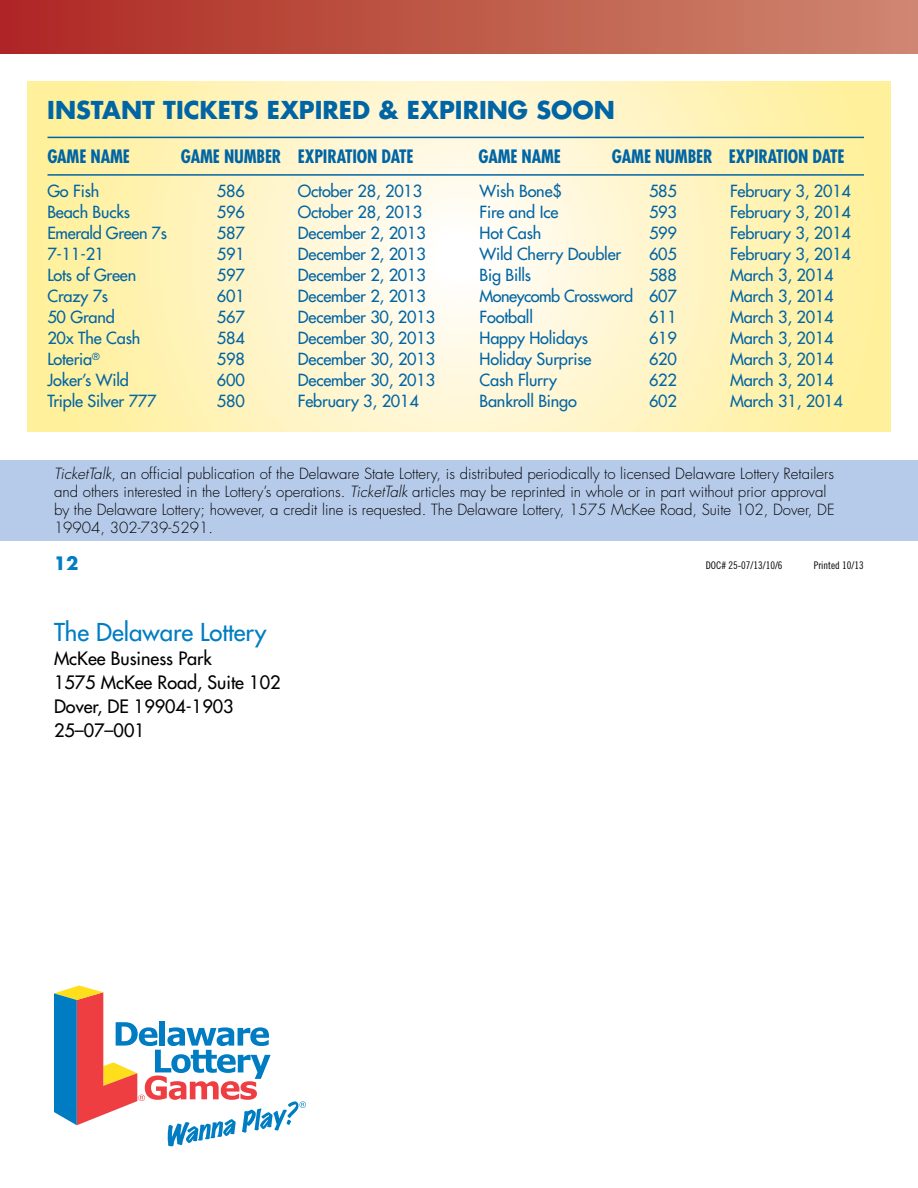
<style>
.page{position:relative;width:918px;height:1188px;background:#fff}
.page>*{position:absolute;margin:0;border:0;box-sizing:border-box;transform-origin:0 0}
.t1{font:700 24px "Futura Std";color:#0065a4}
.t2{font:500 24px "Futura Std";color:#007dc3}
.t3{font:500 18px/24px "Futura Std";color:#000}
.t4{font:700 condensed 18px "Futura Std";letter-spacing:-.01em;color:#0065a4}
.t5{font:700 18px "Futura Std";color:#007dc3}
.t6{font:500 16.35px "Futura Std";letter-spacing:-.01em;color:#0065a4}
.t7{font:500 16.35px "Futura Std";letter-spacing:-.03em;color:#0065a4}
.t8{font:300 15px/18px "Futura Std";color:#000}
.t9{font:10.5px "Trade Gothic LT Std Cn 18";color:#000}
.s1{font-style:italic}
</style>
<div class="page">
<svg style="left:27px;top:81px;width:864px;height:351px;background:#fef4c2"></svg>
<div style="left:0;top:460px;width:918px;height:81px;background:#b6cbea"></div>
<svg style="left:54px;top:986px;width:252px;height:160px"></svg>
<div style="left:0;top:0;width:918px;height:54px;background:linear-gradient(to right,#ae2822,#ce8970)"></div>
<hr style="left:48px;top:174px;width:816px;height:2px;background:#0065a4">
<hr style="left:48px;top:137px;width:816px;height:1px;background:#0065a4">
<h1 class="t1" style="left:47px;top:94px;width:61px">INSTANT</h1>
<h1 class="t1" style="left:163px;top:94px;width:453px">TICKETS EXPIRED &amp; EXPIRING SOON</h1>
<p class="t4" style="left:47px;top:145px;width:116px">GAME NAME G</p>
<p class="t4" style="left:191px;top:145px;width:224px">AME NUMBEREXPIRATION DATE</p>
<p class="t4" style="left:478px;top:145px;width:116px">GAME NAME G</p>
<p class="t4" style="left:622px;top:145px;width:224px">AME NUMBEREXPIRATION DATE</p>
<p class="t6" style="left:47px;top:181px;width:53px">Go Fish</p>
<p class="t6" style="left:217px;top:181px;width:29px">586</p>
<p class="t6" style="left:298px;top:181px;width:126px">October 28, 2013</p>
<p class="t6" style="left:47px;top:202px;width:84px">Beach Bucks</p>
<p class="t6" style="left:217px;top:202px;width:29px">596</p>
<p class="t6" style="left:298px;top:202px;width:126px">October 28, 2013</p>
<p class="t6" style="left:47px;top:223px;width:121px">Emerald Green 7s</p>
<p class="t6" style="left:217px;top:223px;width:29px">587</p>
<p class="t6" style="left:298px;top:223px;width:130px">December 2, 2013</p>
<p class="t6" style="left:47px;top:244px;width:58px">7-11-21</p>
<p class="t6" style="left:217px;top:244px;width:29px">591</p>
<p class="t6" style="left:298px;top:244px;width:130px">December 2, 2013</p>
<p class="t6" style="left:47px;top:265px;width:90px">Lots of Green</p>
<p class="t6" style="left:217px;top:265px;width:29px">597</p>
<p class="t6" style="left:298px;top:265px;width:130px">December 2, 2013</p>
<p class="t6" style="left:47px;top:286px;width:62px">Crazy 7s</p>
<p class="t6" style="left:217px;top:286px;width:29px">601</p>
<p class="t6" style="left:298px;top:286px;width:130px">December 2, 2013</p>
<p class="t6" style="left:47px;top:307px;width:69px">50 Grand</p>
<p class="t6" style="left:217px;top:307px;width:29px">567</p>
<p class="t6" style="left:298px;top:307px;width:139px">December 30, 2013</p>
<p class="t6" style="left:47px;top:328px;width:95px">20x The Cash</p>
<p class="t6" style="left:217px;top:328px;width:29px">584</p>
<p class="t6" style="left:298px;top:328px;width:139px">December 30, 2013</p>
<p class="t6" style="left:47px;top:349px;width:54px">Loteria<sup>®</sup></p>
<p class="t6" style="left:217px;top:349px;width:29px">598</p>
<p class="t6" style="left:298px;top:349px;width:139px">December 30, 2013</p>
<p class="t6" style="left:47px;top:370px;width:83px">Joker’s Wild</p>
<p class="t6" style="left:217px;top:370px;width:29px">600</p>
<p class="t6" style="left:298px;top:370px;width:139px">December 30, 2013</p>
<p class="t6" style="left:47px;top:391px;width:111px">Triple Silver 777</p>
<p class="t6" style="left:217px;top:391px;width:29px">580</p>
<p class="t6" style="left:298px;top:391px;width:123px">February 3, 2014</p>
<p class="t6" style="left:480px;top:181px;width:84px">Wish Bone$</p>
<p class="t6" style="left:649px;top:181px;width:29px">585</p>
<p class="t6" style="left:730px;top:181px;width:123px">February 3, 2014</p>
<p class="t6" style="left:480px;top:202px;width:80px">Fire and Ice</p>
<p class="t6" style="left:649px;top:202px;width:29px">593</p>
<p class="t6" style="left:730px;top:202px;width:123px">February 3, 2014</p>
<p class="t6" style="left:480px;top:223px;width:63px">Hot Cash</p>
<p class="t6" style="left:649px;top:223px;width:29px">599</p>
<p class="t6" style="left:730px;top:223px;width:123px">February 3, 2014</p>
<p class="t6" style="left:480px;top:244px;width:143px">Wild Cherry Doubler</p>
<p class="t6" style="left:649px;top:244px;width:29px">605</p>
<p class="t6" style="left:730px;top:244px;width:123px">February 3, 2014</p>
<p class="t6" style="left:480px;top:265px;width:53px">Big Bills</p>
<p class="t6" style="left:649px;top:265px;width:29px">588</p>
<p class="t6" style="left:730px;top:265px;width:105px">March 3, 2014</p>
<p class="t7" style="left:480px;top:286px;width:199px">Moneycomb Crossword 607</p>
<p class="t6" style="left:730px;top:286px;width:105px">March 3, 2014</p>
<p class="t6" style="left:480px;top:307px;width:55px">Football</p>
<p class="t6" style="left:649px;top:307px;width:29px">611</p>
<p class="t6" style="left:730px;top:307px;width:105px">March 3, 2014</p>
<p class="t6" style="left:480px;top:328px;width:110px">Happy Holidays</p>
<p class="t6" style="left:649px;top:328px;width:29px">619</p>
<p class="t6" style="left:730px;top:328px;width:105px">March 3, 2014</p>
<p class="t6" style="left:480px;top:349px;width:113px">Holiday Surprise</p>
<p class="t6" style="left:649px;top:349px;width:29px">620</p>
<p class="t6" style="left:730px;top:349px;width:105px">March 3, 2014</p>
<p class="t6" style="left:480px;top:370px;width:79px">Cash Flurry</p>
<p class="t6" style="left:649px;top:370px;width:29px">622</p>
<p class="t6" style="left:730px;top:370px;width:105px">March 3, 2014</p>
<p class="t6" style="left:480px;top:391px;width:99px">Bankroll Bingo</p>
<p class="t6" style="left:649px;top:391px;width:29px">602</p>
<p class="t6" style="left:730px;top:391px;width:115px">March 31, 2014</p>
<p class="t8" style="left:54px;top:465px;width:782px"><span class="s1">TicketTalk</span>, an official publication of the Delaware State Lottery, is distributed periodically to licensed Delaware Lottery Retailers and others interested in the Lottery’s operations. <span class="s1">TicketTalk</span> articles may be reprinted in whole or in part without prior approval by the Delaware Lottery; however, a credit line is requested. The Delaware Lottery, 1575 McKee Road, Suite 102, Dover, DE 19904, 302-739-5291.</p>
<p class="t5" style="left:54px;top:551px;width:26px">12</p>
<h1 class="t2" style="left:54px;top:617px;width:214px">The Delaware Lottery</h1>
<p class="t3" style="left:54px;top:646px;width:228px">McKee Business Park<br>1575 McKee Road, Suite 102<br>Dover, DE 19904-1903<br>25–07–001</p>
<p class="t9" style="left:706px;top:559px;width:78px">DOC# 25-07/13/10/6</p>
<p class="t9" style="left:814px;top:559px;width:52px">Printed 10/13</p>
</div>
